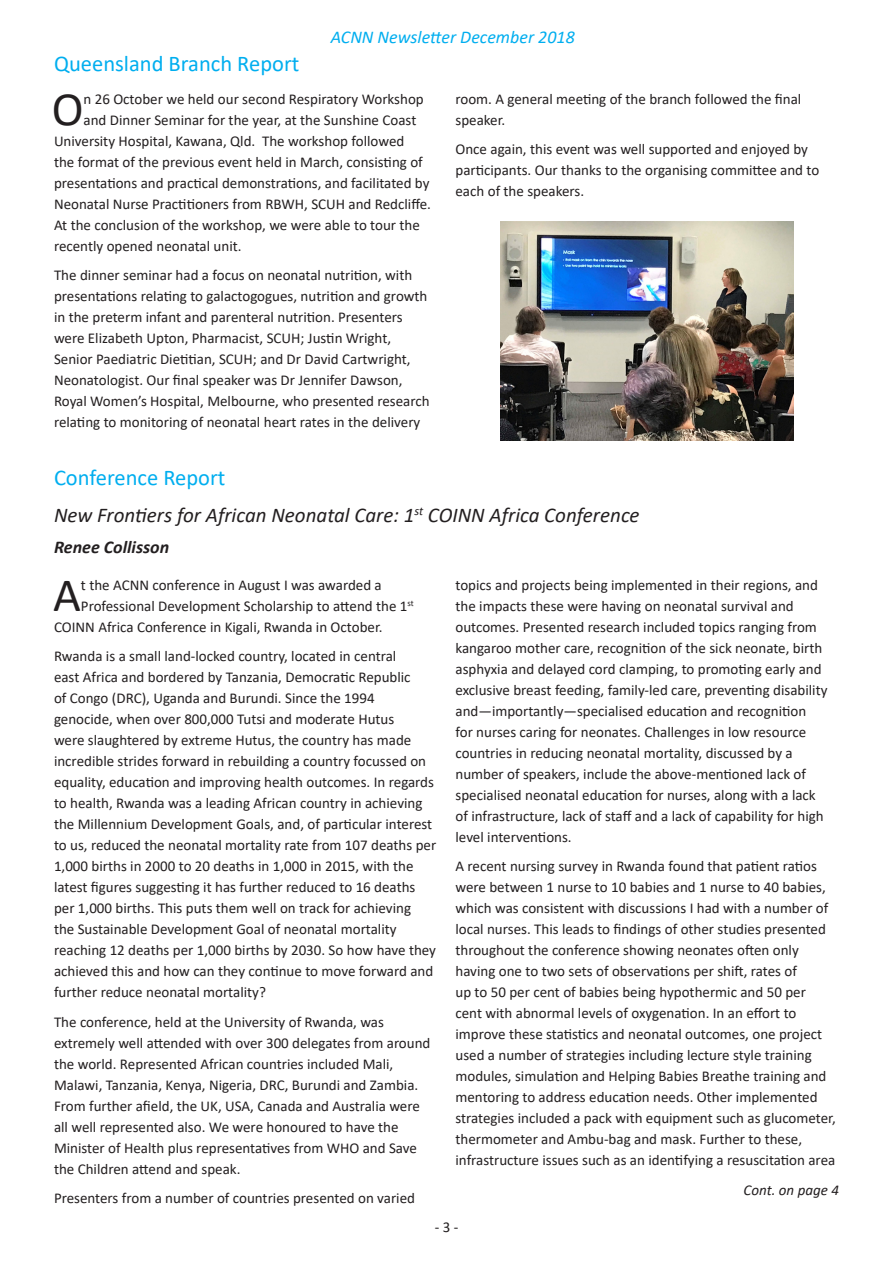
<style>
.page{position:relative;width:893px;height:1263px;background:#fff}
.page>*{position:absolute;margin:0;border:0;box-sizing:border-box;transform-origin:0 0}
.Paragraph_Style_1{font:48.15px "Calibri";color:#231f20}
.Column_heading{font:22.5px "Calibri";color:#00aeef}
.Subheading{font:italic 21px "Calibri";color:#231f20}
.t1{font:italic 18px "Calibri";color:#00aeef}
.Names{font:italic 700 18px "Calibri";color:#231f20}
.Paragraph_Style_1-2{font:15px/21px "Calibri";color:#231f20}
.Subheading-2{font:italic 15px "Calibri";color:#231f20}
</style>
<div class="page">
<img style="left:501px;top:221px;width:293px;height:220px">
<p class="t1" style="left:331px;top:25px;width:245px">ACNN Newsletter December 2018</p>
<p class="Column_heading" style="left:54px;top:48px;width:247px">Queensland Branch Report</p>
<p class="Paragraph_Style_1" style="left:52px;top:75px;width:33px">O</p>
<p class="Paragraph_Style_1-2" style="left:84px;top:88px;width:342px">n 26 October we held our second Respiratory Workshop</p>
<p class="Paragraph_Style_1-2" style="left:84px;top:109px;width:334px">and Dinner Seminar for the year, at the Sunshine Coast</p>
<p class="Paragraph_Style_1-2" style="left:54px;top:130px;width:352px">University Hospital, Kawana, Qld. The workshop followed</p>
<p class="Paragraph_Style_1-2" style="left:54px;top:151px;width:370px">the format of the previous event held in March, consisting of</p>
<p class="Paragraph_Style_1-2" style="left:54px;top:172px;width:377px">presentations and practical demonstrations, and facilitated by</p>
<p class="Paragraph_Style_1-2" style="left:54px;top:193px;width:378px">Neonatal Nurse Practitioners from RBWH, SCUH and Redcliffe.</p>
<p class="Paragraph_Style_1-2" style="left:54px;top:214px;width:367px">At the conclusion of the workshop, we were able to tour the</p>
<p class="Paragraph_Style_1-2" style="left:54px;top:235px;width:189px">recently opened neonatal unit.</p>
<p class="Paragraph_Style_1-2" style="left:54px;top:264px;width:377px">The dinner seminar had a focus on neonatal nutrition, with presentations relating to galactogogues, nutrition and growth in the preterm infant and parenteral nutrition. Presenters were Elizabeth Upton, Pharmacist, SCUH; Justin Wright, Senior Paediatric Dietitian, SCUH; and Dr David Cartwright, Neonatologist. Our final speaker was Dr Jennifer Dawson, Royal Women’s Hospital, Melbourne, who presented research relating to monitoring of neonatal heart rates in the delivery</p>
<p class="Column_heading" style="left:54px;top:462px;width:173px">Conference Report</p>
<p class="Paragraph_Style_1-2" style="left:455px;top:88px;width:347px">room. A general meeting of the branch followed the final speaker.</p>
<p class="Paragraph_Style_1-2" style="left:455px;top:138px;width:365px">Once again, this event was well supported and enjoyed by participants. Our thanks to the organising committee and to each of the speakers.</p>
<p class="Subheading" style="left:54px;top:500px;width:587px">New Frontiers for African Neonatal Care: 1<sup>st</sup> COINN Africa Conference</p>
<p class="Names" style="left:54px;top:534px;width:117px">Renee Collisson</p>
<p class="Paragraph_Style_1" style="left:53px;top:561px;width:29px">A</p>
<p class="Paragraph_Style_1-2" style="left:81px;top:574px;width:302px">t the ACNN conference in August I was awarded a</p>
<p class="Paragraph_Style_1-2" style="left:81px;top:595px;width:334px">Professional Development Scholarship to attend the 1<sup>st</sup></p>
<p class="Paragraph_Style_1-2" style="left:54px;top:616px;width:330px">COINN Africa Conference in Kigali, Rwanda in October.</p>
<p class="Paragraph_Style_1-2" style="left:54px;top:645px;width:384px">Rwanda is a small land-locked country, located in central<br>east Africa and bordered by Tanzania, Democratic Republic<br>of Congo (DRC), Uganda and Burundi. Since the 1994 genocide, when over 800,000 Tutsi and moderate Hutus<br>were slaughtered by extreme Hutus, the country has made incredible strides forward in rebuilding a country focussed on equality, education and improving health outcomes. In regards to health, Rwanda was a leading African country in achieving the Millennium Development Goals, and, of particular interest to us, reduced the neonatal mortality rate from 107 deaths per 1,000 births in 2000 to 20 deaths in 1,000 in 2015, with the latest figures suggesting it has further reduced to 16 deaths per 1,000 births. This puts them well on track for achieving<br>the Sustainable Development Goal of neonatal mortality reaching 12 deaths per 1,000 births by 2030. So how have they achieved this and how can they continue to move forward and further reduce neonatal mortality?</p>
<p class="Paragraph_Style_1-2" style="left:54px;top:1011px;width:378px">The conference, held at the University of Rwanda, was extremely well attended with over 300 delegates from around the world. Represented African countries included Mali, Malawi, Tanzania, Kenya, Nigeria, DRC, Burundi and Zambia.<br>From further afield, the UK, USA, Canada and Australia were all well represented also. We were honoured to have the Minister of Health plus representatives from WHO and Save the Children attend and speak.</p>
<p class="Paragraph_Style_1-2" style="left:54px;top:1187px;width:363px">Presenters from a number of countries presented on varied</p>
<p class="Paragraph_Style_1-2" style="left:455px;top:574px;width:374px">topics and projects being implemented in their regions, and the impacts these were having on neonatal survival and outcomes. Presented research included topics ranging from kangaroo mother care, recognition of the sick neonate, birth asphyxia and delayed cord clamping, to promoting early and exclusive breast feeding, family-led care, preventing disability and—importantly—specialised education and recognition<br>for nurses caring for neonates. Challenges in low resource countries in reducing neonatal mortality, discussed by a number of speakers, include the above-mentioned lack of specialised neonatal education for nurses, along with a lack of infrastructure, lack of staff and a lack of capability for high level interventions.</p>
<p class="Paragraph_Style_1-2" style="left:455px;top:855px;width:382px">A recent nursing survey in Rwanda found that patient ratios were between 1 nurse to 10 babies and 1 nurse to 40 babies, which was consistent with discussions I had with a number of local nurses. This leads to findings of other studies presented throughout the conference showing neonates often only having one to two sets of observations per shift, rates of<br>up to 50 per cent of babies being hypothermic and 50 per cent with abnormal levels of oxygenation. In an effort to improve these statistics and neonatal outcomes, one project used a number of strategies including lecture style training modules, simulation and Helping Babies Breathe training and mentoring to address education needs. Other implemented strategies included a pack with equipment such as glucometer, thermometer and Ambu-bag and mask. Further to these, infrastructure issues such as an identifying a resuscitation area</p>
<p class="Subheading-2" style="left:744px;top:1179px;width:97px">Cont. on page 4</p>
<p class="Paragraph_Style_1-2" style="left:435px;top:1216px;width:25px">- 3 -</p>
</div>
